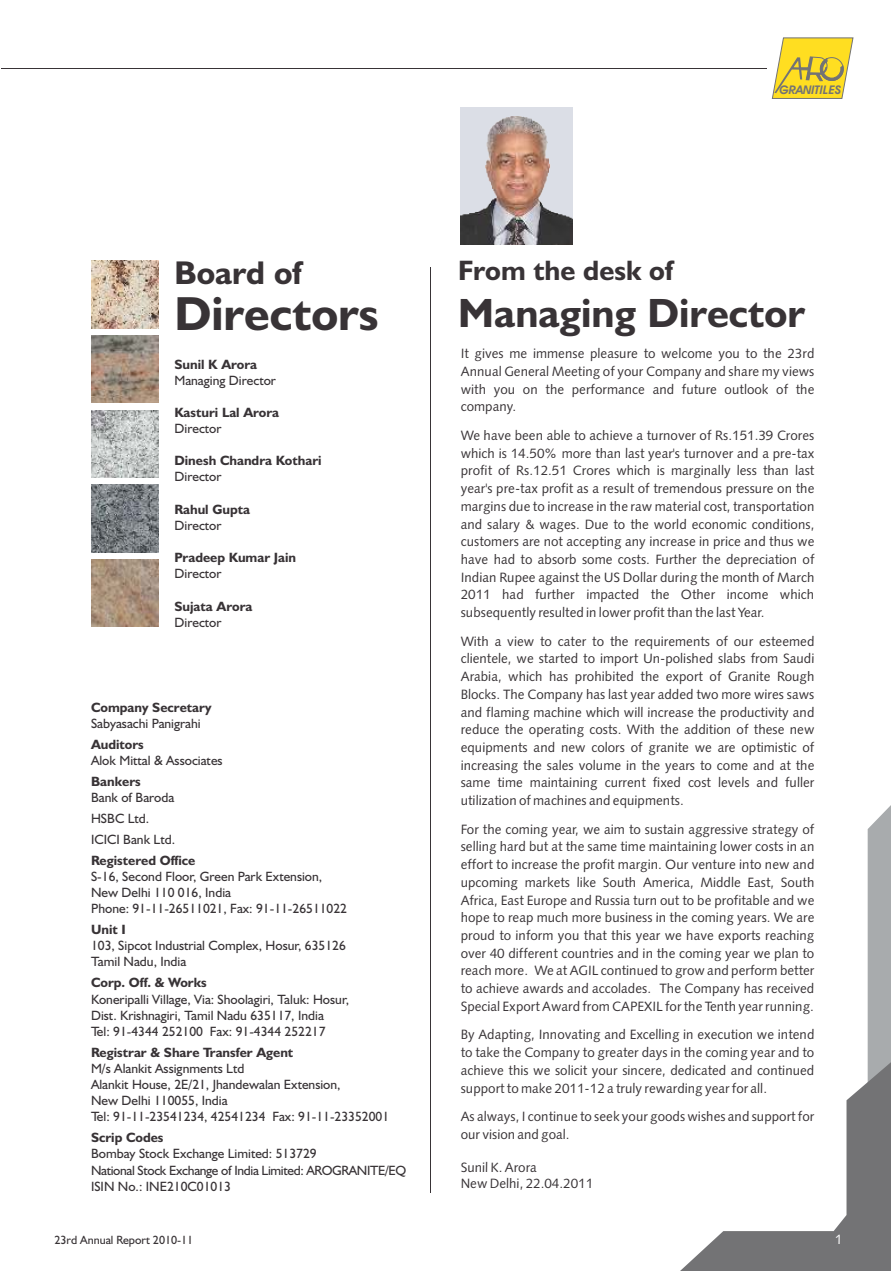
<style>
.page{position:relative;width:891px;height:1271px;background:#fff}
.page>*{position:absolute;margin:0;border:0;box-sizing:border-box;transform-origin:0 0}
.t1{font:700 48px "Humanist 521 BT";color:#383336}
.t2{font:700 41.1px "Humanist 521 BT";color:#383336}
.t3{font:700 33px "Humanist 521 BT";color:#383336}
.t4{font:700 28.2px "Humanist 521 BT";color:#383336}
.t5{font:13.5px/17.7px "Humanist 531 BT Roman A";color:#383336;text-align:justify}
.t6{font:13.5px/16px "Humanist 521 BT";color:#383336}
.t7{font:700 13.5px "Humanist 521 BT";color:#383336}
.t8{font:13.5px "Humanist 531 BT Roman A";color:#fff}
.t9{font:12px "Humanist 521 BT";color:#383336}
.t10{font:italic 600 12px "Avant Garde IT Cby BT";color:#737375}
</style>
<div class="page">
<svg style="left:867px;top:805px;width:24px;height:242px;background:#aeb1b3"></svg>
<svg style="left:680px;top:1047px;width:211px;height:224px"></svg>
<hr style="left:1px;top:68px;width:766px;height:1px;background:#383336">
<svg style="left:772px;top:37px;width:81px;height:62px;background:#e9d14b"></svg>
<div style="left:461px;top:108px;width:111px;height:136px;background:#dbdee6"></div>
<img style="left:461px;top:116px;width:111px;height:128px">
<hr style="left:431px;top:267px;width:1px;height:925px;background:#383336">
<img style="left:91px;top:261px;width:67px;height:67px">
<img style="left:91px;top:335px;width:67px;height:68px">
<img style="left:91px;top:410px;width:67px;height:67px">
<img style="left:91px;top:485px;width:67px;height:67px">
<img style="left:91px;top:559px;width:67px;height:68px">
<p class="t10" style="left:779px;top:85px;width:63px">GRANITILES</p>
<h3 class="t3" style="left:174px;top:259px;width:129px">Board of</h3>
<h1 class="t1" style="left:174px;top:293px;width:206px">Directors</h1>
<p class="t7" style="left:174px;top:358px;width:84px">Sunil K Arora</p>
<p class="t6" style="left:174px;top:373px;width:103px">Managing Director</p>
<p class="t7" style="left:174px;top:407px;width:106px">Kasturi Lal Arora</p>
<p class="t6" style="left:174px;top:421px;width:49px">Director</p>
<p class="t7" style="left:174px;top:455px;width:149px">Dinesh Chandra Kothari</p>
<p class="t6" style="left:174px;top:470px;width:49px">Director</p>
<p class="t7" style="left:174px;top:503px;width:77px">Rahul Gupta</p>
<p class="t6" style="left:174px;top:518px;width:49px">Director</p>
<p class="t7" style="left:174px;top:552px;width:123px">Pradeep Kumar Jain</p>
<p class="t6" style="left:174px;top:567px;width:49px">Director</p>
<p class="t7" style="left:174px;top:600px;width:79px">Sujata Arora</p>
<p class="t6" style="left:174px;top:615px;width:49px">Director</p>
<p class="t7" style="left:91px;top:701px;width:122px">Company Secretary</p>
<p class="t6" style="left:91px;top:716px;width:111px">Sabyasachi Panigrahi</p>
<p class="t7" style="left:91px;top:738px;width:54px">Auditors</p>
<p class="t6" style="left:91px;top:753px;width:133px">Alok Mittal &amp; Associates</p>
<p class="t7" style="left:91px;top:775px;width:51px">Bankers</p>
<p class="t6" style="left:91px;top:788px;width:86px;line-height:21px">Bank of Baroda<br>HSBC Ltd.<br>ICICI Bank Ltd.</p>
<p class="t7" style="left:91px;top:854px;width:106px">Registered Office</p>
<p class="t6" style="left:91px;top:869px;width:257px">S-16, Second Floor, Green Park Extension,<br>New Delhi 110 016, India<br>Phone: 91-11-26511021, Fax: 91-11-26511022</p>
<p class="t7" style="left:91px;top:924px;width:36px">Unit I</p>
<p class="t6" style="left:91px;top:939px;width:256px">103, Sipcot Industrial Complex, Hosur, 635126<br>Tamil Nadu, India</p>
<p class="t7" style="left:91px;top:977px;width:117px">Corp. Off. &amp; Works</p>
<p class="t6" style="left:91px;top:992px;width:260px">Koneripalli Village, Via: Shoolagiri, Taluk: Hosur,<br>Dist. Krishnagiri, Tamil Nadu 635117, India<br>Tel: 91-4344 252100 Fax: 91-4344 252217</p>
<p class="t7" style="left:91px;top:1046px;width:204px">Registrar &amp; Share Transfer Agent</p>
<p class="t6" style="left:91px;top:1061px;width:300px">M/s Alankit Assignments Ltd<br>Alankit House, 2E/21, Jhandewalan Extension,<br>New Delhi 110055, India<br>Tel: 91-11-23541234, 42541234 Fax: 91-11-23352001</p>
<p class="t7" style="left:91px;top:1132px;width:74px">Scrip Codes</p>
<p class="t6" style="left:91px;top:1147px;width:317px">Bombay Stock Exchange Limited: 513729<br>National Stock Exchange of India Limited: AROGRANITE/EQ<br>ISIN No.: INE210C01013</p>
<p class="t9" style="left:54px;top:1235px;width:140px">23rd Annual Report 2010-11</p>
<h3 class="t4" style="left:458px;top:259px;width:216px">From the desk of</h3>
<h2 class="t2" style="left:458px;top:295px;width:348px">Managing Director</h2>
<p class="t5" style="left:461px;top:346px;width:355px">It gives me immense pleasure to welcome you to the 23rd Annual General Meeting of your Company and share my views with you on the performance and future outlook of the company.</p>
<p class="t5" style="left:461px;top:428px;width:355px">We have been able to achieve a turnover of Rs.151.39 Crores which is 14.50% more than last year's turnover and a pre-tax profit of Rs.12.51 Crores which is marginally less than last year's pre-tax profit as a result of tremendous pressure on the margins due to increase in the raw material cost, transportation and salary &amp; wages. Due to the world economic conditions, customers are not accepting any increase in price and thus we have had to absorb some costs. Further the depreciation of Indian Rupee against the US Dollar during the month of March 2011 had further impacted the Other income which subsequently resulted in lower profit than the last Year.</p>
<p class="t5" style="left:461px;top:633px;width:355px">With a view to cater to the requirements of our esteemed clientele, we started to import Un-polished slabs from Saudi Arabia, which has prohibited the export of Granite Rough Blocks. The Company has last year added two more wires saws and flaming machine which will increase the productivity and reduce the operating costs. With the addition of these new equipments and new colors of granite we are optimistic of increasing the sales volume in the years to come and at the same time maintaining current fixed cost levels and fuller utilization of machines and equipments.</p>
<p class="t5" style="left:461px;top:821px;width:355px">For the coming year, we aim to sustain aggressive strategy of selling hard but at the same time maintaining lower costs in an effort to increase the profit margin. Our venture into new and upcoming markets like South America, Middle East, South Africa, East Europe and Russia turn out to be profitable and we hope to reap much more business in the coming years. We are proud to inform you that this year we have exports reaching over 40 different countries and in the coming year we plan to reach more. We at AGIL continued to grow and perform better to achieve awards and accolades. The Company has received Special Export Award from CAPEXIL for the Tenth year running.</p>
<p class="t5" style="left:461px;top:1027px;width:355px">By Adapting, Innovating and Excelling in execution we intend to take the Company to greater days in the coming year and to achieve this we solicit your sincere, dedicated and continued support to make 2011-12 a truly rewarding year for all.</p>
<p class="t5" style="left:461px;top:1109px;width:355px">As always, I continue to seek your goods wishes and support for our vision and goal.</p>
<p class="t5" style="left:461px;top:1160px;width:134px;line-height:16.4px">Sunil K. Arora<br>New Delhi, 22.04.2011</p>
<p class="t8" style="left:835px;top:1234px;width:9px">1</p>
</div>
